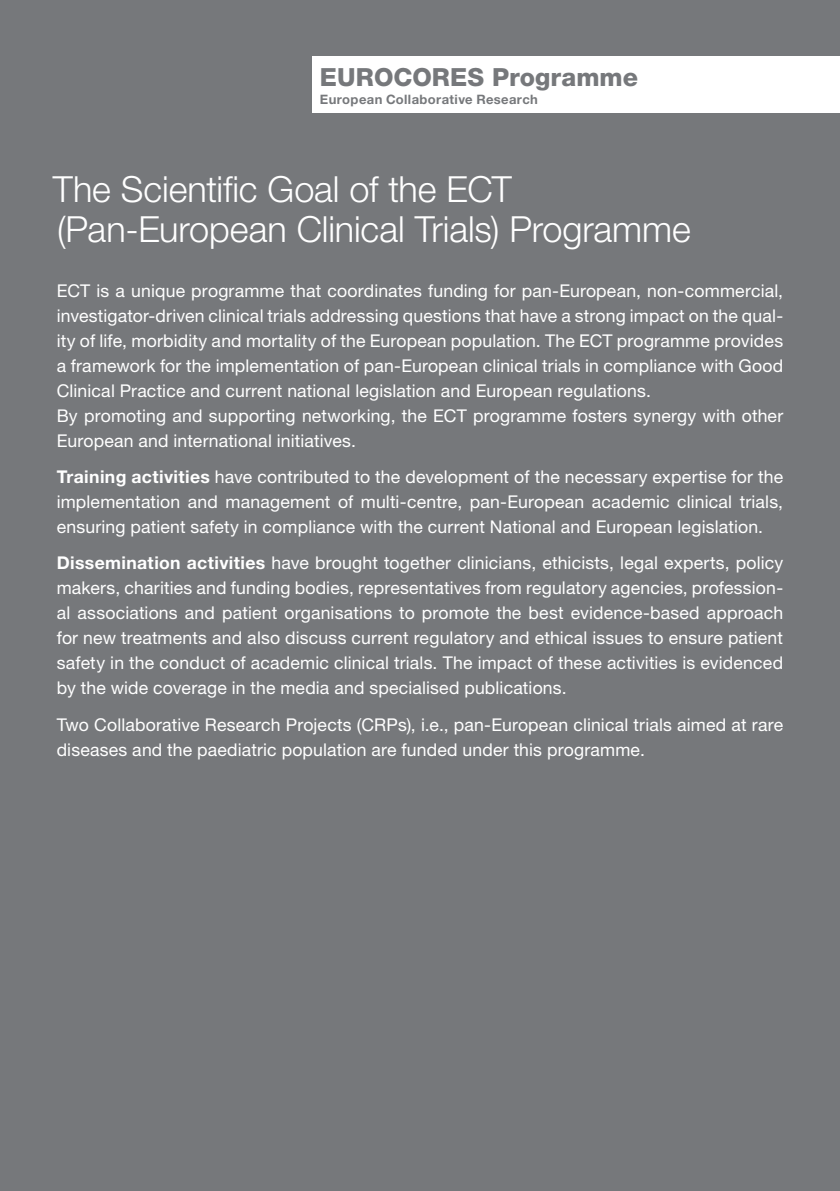
<style>
.page{position:relative;width:840px;height:1191px;background:#fff}
.page>*{position:absolute;margin:0;border:0;box-sizing:border-box;transform-origin:0 0}
.t1{font:300 36px/40px "Helvetica Neue LT Std";letter-spacing:-.005em;color:#fff}
.t2{font:800 25px "Helvetica Neue LT Std";letter-spacing:.005em;color:#76787b}
.t3{font:17.6px/25px "Helvetica Neue LT Std";letter-spacing:.01em;color:#fff}
.t4{font:700 13px "Helvetica Neue LT Std";letter-spacing:.03em;color:#76787b}
.s1{font-weight:700}
</style>
<div class="page">
<div style="left:0;top:0;width:839px;height:1191px;background:#76787b"></div>
<div style="left:312px;top:57px;width:527px;height:56px;background:#fff"></div>
<h2 class="t2" style="left:320px;top:62px;width:319px">EUROCORES Programme</h2>
<p class="t4" style="left:320px;top:91px;width:219px">European Collaborative Research</p>
<h1 class="t1" style="left:53px;top:168px;width:639px">The Scientific Goal of the ECT (Pan-European Clinical Trials) Programme</h1>
<p class="t3" style="left:57px;top:278px;width:727px">ECT is a unique programme that coordinates funding for pan-European, non-commercial, investigator-driven clinical trials addressing questions that have a strong impact on the qual&shy;ity of life, morbidity and mortality of the European population. The ECT programme provides a framework for the implementation of pan-European clinical trials in compliance with Good Clinical Practice and current national legislation and European regulations.<br>By promoting and supporting networking, the ECT programme fosters synergy with other European and international initiatives.</p>
<p class="t3" style="left:57px;top:464px;width:727px;text-align:justify"><span class="s1">Training activities</span> have contributed to the development of the necessary expertise for the implementation and management of multi-centre, pan-European academic clinical trials, ensuring patient safety in compliance with the current National and European legislation.</p>
<p class="t3" style="left:57px;top:550px;width:727px;text-align:justify"><span class="s1">Dissemination activities</span> have brought together clinicians, ethicists, legal experts, policy makers, charities and funding bodies, representatives from regulatory agencies, profession&shy;al associations and patient organisations to promote the best evidence-based approach for new treatments and also discuss current regulatory and ethical issues to ensure patient safety in the conduct of academic clinical trials. The impact of these activities is evidenced by the wide coverage in the media and specialised publications.</p>
<p class="t3" style="left:57px;top:712px;width:727px">Two Collaborative Research Projects (CRPs), i.e., pan-European clinical trials aimed at rare diseases and the paediatric population are funded under this programme.</p>
</div>
